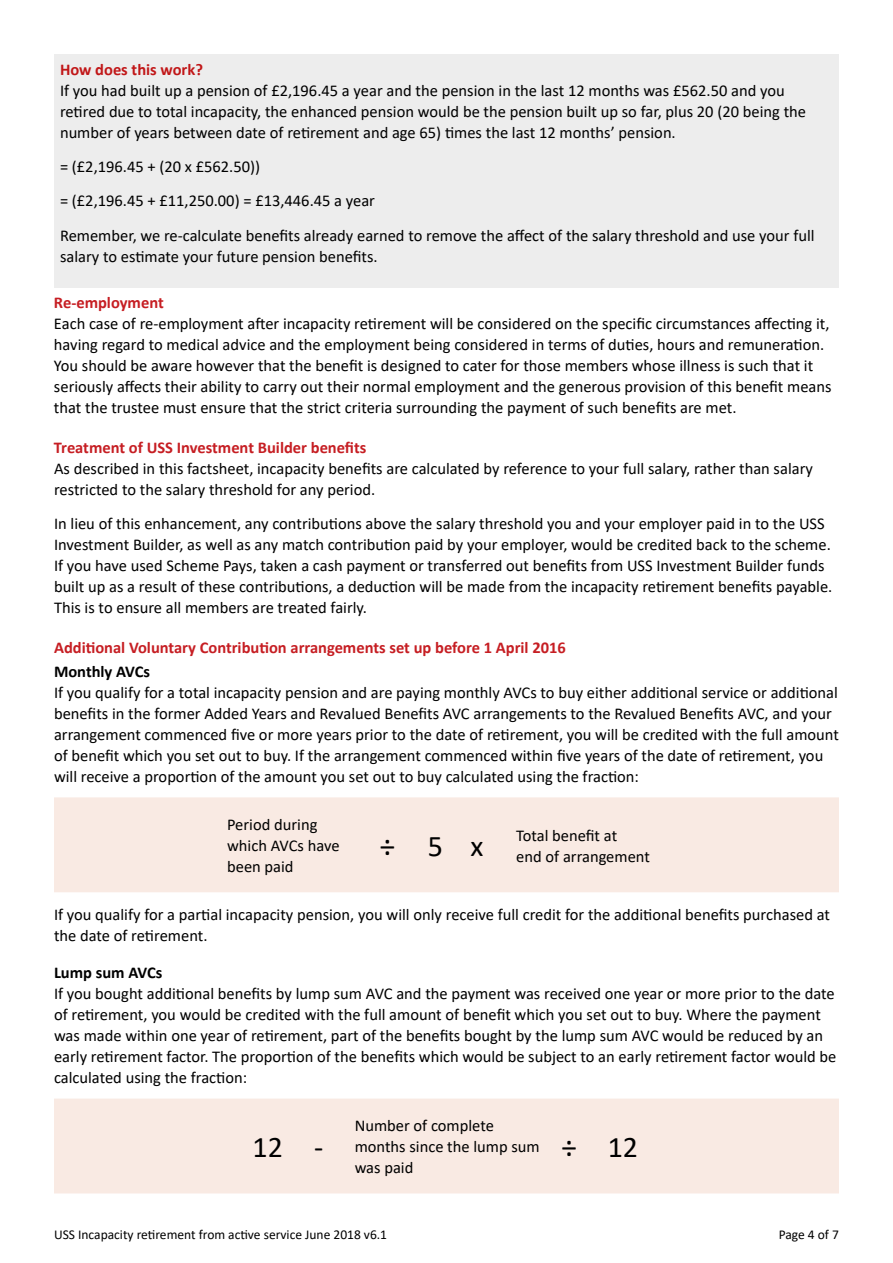
<style>
.page{position:relative;width:893px;height:1263px;background:#fff}
.page>*{position:absolute;margin:0;border:0;box-sizing:border-box;transform-origin:0 0}
.t1{font:30px "Calibri";color:#000}
.t2{font:16.5px/21px "Calibri";color:#000}
.t3{font:700 16.5px "Calibri";color:#c61e23}
.t4{font:700 16.5px "Calibri";color:#000}
.t5{font:700 16.5px "Calibri";color:#c11718}
.t6{font:13.5px "Calibri";color:#000}
</style>
<div class="page">
<div style="left:54px;top:54px;width:785px;height:233px;background:#ededed"></div>
<div style="left:54px;top:797px;width:785px;height:95px;background:#f9eae3"></div>
<div style="left:54px;top:1098px;width:785px;height:95px;background:#f9eae3"></div>
<p class="t5" style="left:60px;top:58px;width:145px">How does this work?</p>
<p class="t2" style="left:60px;top:80px;width:747px">If you had built up a pension of £2,196.45 a year and the pension in the last 12 months was £562.50 and you retired due to total incapacity, the enhanced pension would be the pension built up so far, plus 20 (20 being the number of years between date of retirement and age 65) times the last 12 months’ pension.</p>
<p class="t2" style="left:60px;top:149px;width:317px;line-height:33.8px">= (£2,196.45 + (20 x £562.50))<br>= (£2,196.45 + £11,250.00) = £13,446.45 a year</p>
<p class="t2" style="left:60px;top:225px;width:756px">Remember, we re-calculate benefits already earned to remove the affect of the salary threshold and use your full salary to estimate your future pension benefits.</p>
<p class="t3" style="left:54px;top:291px;width:111px">Re-employment</p>
<p class="t2" style="left:54px;top:313px;width:779px">Each case of re-employment after incapacity retirement will be considered on the specific circumstances affecting it, having regard to medical advice and the employment being considered in terms of duties, hours and remuneration.<br>You should be aware however that the benefit is designed to cater for those members whose illness is such that it seriously affects their ability to carry out their normal employment and the generous provision of this benefit means that the trustee must ensure that the strict criteria surrounding the payment of such benefits are met.</p>
<p class="t3" style="left:54px;top:436px;width:314px">Treatment of USS Investment Builder benefits</p>
<p class="t2" style="left:54px;top:458px;width:760px">As described in this factsheet, incapacity benefits are calculated by reference to your full salary, rather than salary restricted to the salary threshold for any period.</p>
<p class="t2" style="left:54px;top:512px;width:780px">In lieu of this enhancement, any contributions above the salary threshold you and your employer paid in to the USS Investment Builder, as well as any match contribution paid by your employer, would be credited back to the scheme.<br>If you have used Scheme Pays, taken a cash payment or transferred out benefits from USS Investment Builder funds built up as a result of these contributions, a deduction will be made from the incapacity retirement benefits payable.<br>This is to ensure all members are treated fairly.</p>
<p class="t3" style="left:54px;top:635px;width:513px">Additional Voluntary Contribution arrangements set up before 1 April 2016</p>
<p class="t4" style="left:54px;top:659px;width:98px">Monthly AVCs</p>
<p class="t2" style="left:54px;top:681px;width:786px">If you qualify for a total incapacity pension and are paying monthly AVCs to buy either additional service or additional benefits in the former Added Years and Revalued Benefits AVC arrangements to the Revalued Benefits AVC, and your arrangement commenced five or more years prior to the date of retirement, you will be credited with the full amount of benefit which you set out to buy. If the arrangement commenced within five years of the date of retirement, you will receive a proportion of the amount you set out to buy calculated using the fraction:</p>
<p class="t2" style="left:227px;top:814px;width:114px">Period during which AVCs have been paid</p>
<h1 class="t1" style="left:380px;top:825px;width:105px">÷5x</h1>
<p class="t2" style="left:516px;top:824px;width:135px">Total benefit at<br>end of arrangement</p>
<p class="t2" style="left:54px;top:904px;width:777px">If you qualify for a partial incapacity pension, you will only receive full credit for the additional benefits purchased at the date of retirement.</p>
<p class="t4" style="left:54px;top:961px;width:110px">Lump sum AVCs</p>
<p class="t2" style="left:54px;top:982px;width:784px">If you bought additional benefits by lump sum AVC and the payment was received one year or more prior to the date of retirement, you would be credited with the full amount of benefit which you set out to buy. Where the payment was made within one year of retirement, part of the benefits bought by the lump sum AVC would be reduced by an early retirement factor. The proportion of the benefits which would be subject to an early retirement factor would be calculated using the fraction:</p>
<h1 class="t1" style="left:253px;top:1126px;width:72px">12 -</h1>
<p class="t2" style="left:355px;top:1115px;width:187px">Number of complete months since the lump sum was paid</p>
<h1 class="t1" style="left:562px;top:1126px;width:78px">÷ 12</h1>
<p class="t6" style="left:54px;top:1225px;width:335px">USS Incapacity retirement from active service June 2018 v6.1</p>
<p class="t6" style="left:779px;top:1225px;width:62px">Page 4 of 7</p>
</div>
